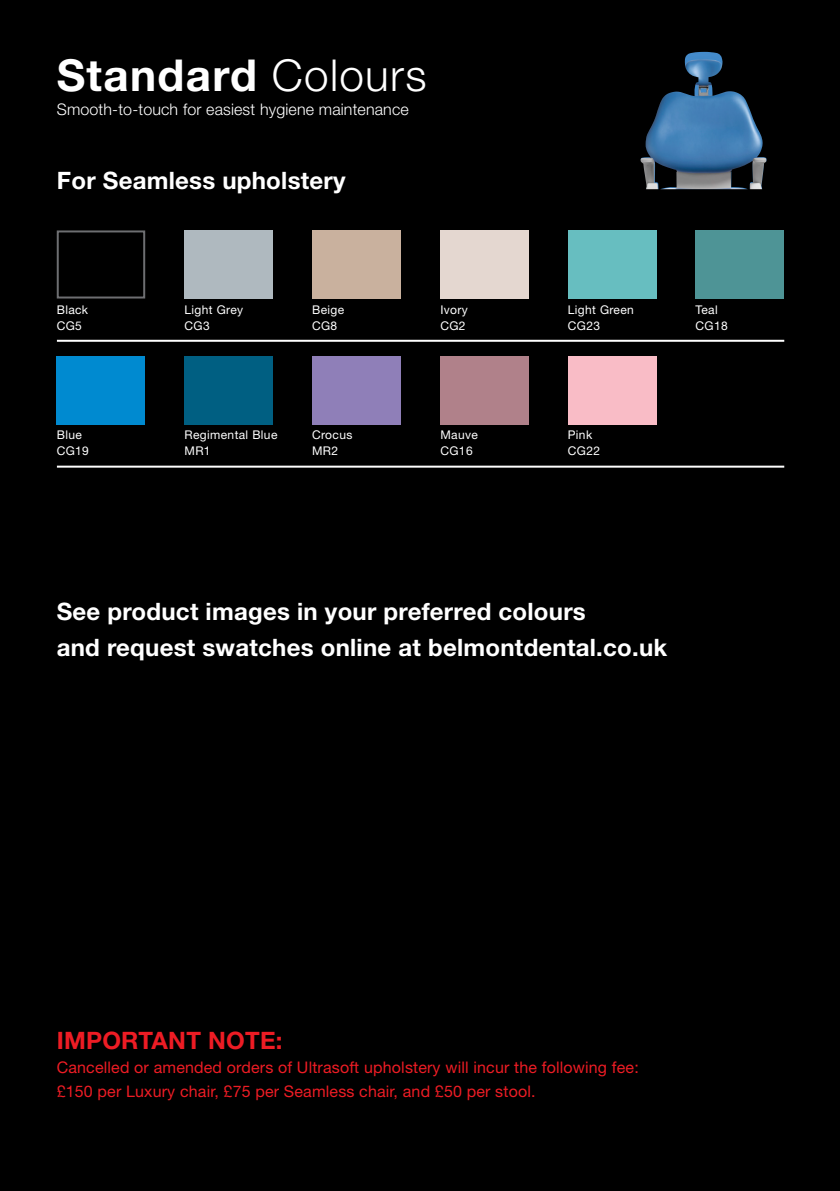
<style>
.page{position:relative;width:840px;height:1191px;background:#fff}
.page>*{position:absolute;margin:0;border:0;box-sizing:border-box;transform-origin:0 0}
.t1{font:700 44px "Helvetica Neue";letter-spacing:.03em;color:#fff}
.t2{font:700 24px/36px "Helvetica Neue";letter-spacing:.01em;color:#fff}
.t3{font:700 24px "Helvetica Neue";letter-spacing:.01em;color:#ed1c24}
.t4{font:16px/24px "Helvetica Neue";letter-spacing:.01em;color:#ed1c24}
.t5{font:300 16px "Helvetica Neue";letter-spacing:.01em;color:#fff}
.t6{font:12px/16px "Helvetica Neue";letter-spacing:.03em;color:#fff}
.s1{font-weight:300}
</style>
<div class="page">
<div style="left:0;top:0;width:839px;height:1191px;background:#000"></div>
<hr style="left:839px;top:0;width:1px;height:1191px;background:#000">
<div style="left:312px;top:356px;width:88px;height:68px;background:#8f7fb8"></div>
<div style="left:567px;top:356px;width:89px;height:68px;background:#f9bcc6"></div>
<div style="left:184px;top:356px;width:89px;height:68px;background:#005f82"></div>
<div style="left:440px;top:356px;width:88px;height:68px;background:#b0818a"></div>
<div style="left:57px;top:356px;width:88px;height:68px;background:#008ad0"></div>
<div style="left:695px;top:230px;width:88px;height:68px;background:#4e9496"></div>
<div style="left:440px;top:230px;width:88px;height:68px;background:#e4d7d0"></div>
<div style="left:567px;top:230px;width:89px;height:68px;background:#67bec0"></div>
<div style="left:312px;top:230px;width:88px;height:68px;background:#c9b19e"></div>
<div style="left:184px;top:230px;width:89px;height:68px;background:#afb9bf"></div>
<div style="left:57px;top:230px;width:88px;height:68px;border:2px solid #6d6e71"></div>
<hr style="left:57px;top:340px;width:726px;height:2px;background:#fff">
<hr style="left:57px;top:465px;width:726px;height:2px;background:#fff">
<img style="left:640px;top:52px;width:126px;height:137px">
<p class="t1" style="left:57px;top:49px;width:371px">Standard <span class="s1">Colours</span></p>
<p class="t5" style="left:57px;top:100px;width:353px">Smooth-to-touch for easiest hygiene maintenance</p>
<p class="t2" style="left:57px;top:162px;width:290px">For Seamless upholstery</p>
<p class="t6" style="left:57px;top:301px;width:33px">Black<br>CG5</p>
<p class="t6" style="left:184px;top:301px;width:60px">Light Grey<br>CG3</p>
<p class="t6" style="left:312px;top:301px;width:34px">Beige<br>CG8</p>
<p class="t6" style="left:440px;top:301px;width:29px">Ivory<br>CG2</p>
<p class="t6" style="left:567px;top:301px;width:68px">Light Green<br>CG23</p>
<p class="t6" style="left:695px;top:301px;width:34px">Teal<br>CG18</p>
<p class="t6" style="left:57px;top:427px;width:34px">Blue<br>CG19</p>
<p class="t6" style="left:312px;top:427px;width:42px">Crocus<br>MR2</p>
<p class="t6" style="left:440px;top:427px;width:39px">Mauve<br>CG16</p>
<p class="t6" style="left:184px;top:427px;width:94px">Regimental Blue<br>MR1</p>
<p class="t6" style="left:567px;top:427px;width:34px">Pink<br>CG22</p>
<p class="t2" style="left:57px;top:593px;width:611px">See product images in your preferred colours<br>and request swatches online at belmontdental.co.uk</p>
<p class="t3" style="left:57px;top:1025px;width:227px">IMPORTANT NOTE:</p>
<p class="t4" style="left:57px;top:1054px;width:583px">Cancelled or amended orders of Ultrasoft upholstery will incur the following fee: £150 per Luxury chair, £75 per Seamless chair, and £50 per stool.</p>
</div>
